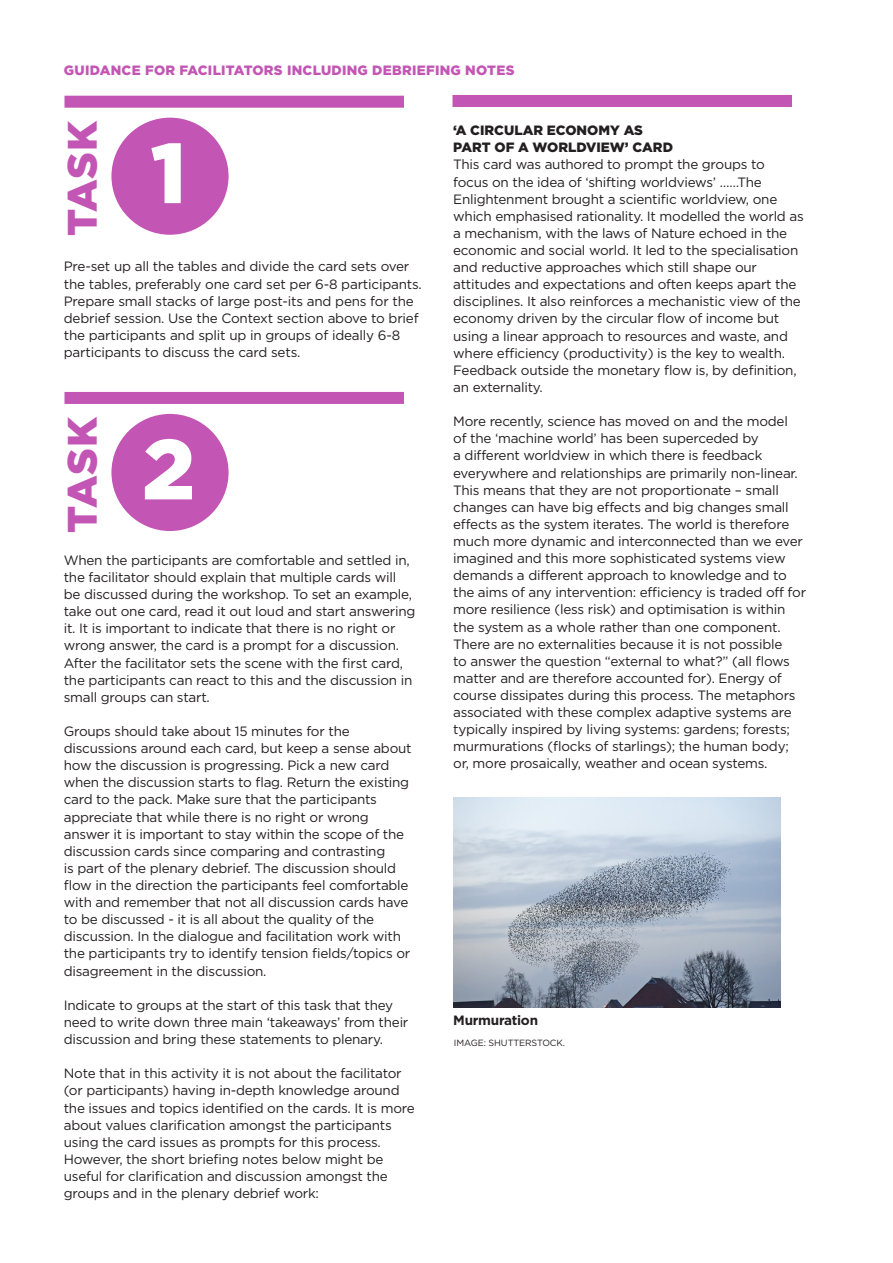
<style>
.page{position:relative;width:893px;height:1263px;background:#fff}
.page>*{position:absolute;margin:0;border:0;box-sizing:border-box;transform-origin:0 0}
.t1{font:900 85.05px "Gotham";color:#fff}
.t2{font:900 41.25px "Gotham";letter-spacing:.01em;color:#c355b4}
.t3{font:13.5px/17.1px "Gotham";letter-spacing:-.02em;color:#231f20}
.t4{font:900 13.5px "Gotham";letter-spacing:.02em;color:#c355b4}
.t5{font:900 13.5px "Gotham";color:#231f20}
.t6{font:700 13.5px "Gotham";letter-spacing:-.02em;color:#231f20}
.t7{font:9px "Gotham";letter-spacing:-.01em;color:#231f20}
</style>
<div class="page">
<div style="left:452px;top:95px;width:340px;height:12px;background:#c355b4"></div>
<div style="left:65px;top:96px;width:339px;height:12px;background:#c355b4"></div>
<div style="left:65px;top:392px;width:339px;height:12px;background:#c355b4"></div>
<div style="left:111px;top:118px;width:118px;height:117px;background:#c355b4;border-radius:50%"></div>
<div style="left:111px;top:414px;width:118px;height:117px;background:#c355b4;border-radius:50%"></div>
<img style="left:454px;top:798px;width:326px;height:210px">
<p class="t4" style="left:64px;top:62px;width:452px">GUIDANCE FOR FACILITATORS INCLUDING DEBRIEFING NOTES</p>
<p class="t2" style="left:58px;top:236px;width:117px;rotate:-90deg">TASK</p>
<p class="t1" style="left:151px;top:124px;width:37px">1</p>
<p class="t3" style="left:64px;top:258px;width:360px">Pre-set up all the tables and divide the card sets over the tables, preferably one card set per 6-8 participants.<br>Prepare small stacks of large post-its and pens for the debrief session. Use the Context section above to brief the participants and split up in groups of ideally 6-8 participants to discuss the card sets.</p>
<p class="t2" style="left:58px;top:533px;width:117px;rotate:-90deg">TASK</p>
<p class="t1" style="left:142px;top:420px;width:55px">2</p>
<p class="t3" style="left:64px;top:551px;width:353px">When the participants are comfortable and settled in, the facilitator should explain that multiple cards will be discussed during the workshop. To set an example, take out one card, read it out loud and start answering it. It is important to indicate that there is no right or wrong answer, the card is a prompt for a discussion.<br>After the facilitator sets the scene with the first card, the participants can react to this and the discussion in small groups can start.</p>
<p class="t3" style="left:64px;top:722px;width:349px">Groups should take about 15 minutes for the discussions around each card, but keep a sense about how the discussion is progressing. Pick a new card when the discussion starts to flag. Return the existing card to the pack. Make sure that the participants appreciate that while there is no right or wrong answer it is important to stay within the scope of the discussion cards since comparing and contrasting<br>is part of the plenary debrief. The discussion should flow in the direction the participants feel comfortable with and remember that not all discussion cards have to be discussed - it is all about the quality of the discussion. In the dialogue and facilitation work with the participants try to identify tension fields/topics or disagreement in the discussion.</p>
<p class="t3" style="left:64px;top:996px;width:346px">Indicate to groups at the start of this task that they need to write down three main ‘takeaways’ from their discussion and bring these statements to plenary.</p>
<p class="t3" style="left:64px;top:1065px;width:352px">Note that in this activity it is not about the facilitator (or participants) having in-depth knowledge around the issues and topics identified on the cards. It is more about values clarification amongst the participants using the card issues as prompts for this process.<br>However, the short briefing notes below might be useful for clarification and discussion amongst the groups and in the plenary debrief work:</p>
<p class="t5" style="left:453px;top:123px;width:191px">‘A CIRCULAR ECONOMY AS</p>
<p class="t5" style="left:453px;top:140px;width:221px">PART OF A WORLDVIEW’ CARD</p>
<p class="t3" style="left:453px;top:156px;width:352px">This card was authored to prompt the groups to<br>focus on the idea of ‘shifting worldviews’ ……The Enlightenment brought a scientific worldview, one which emphasised rationality. It modelled the world as a mechanism, with the laws of Nature echoed in the economic and social world. It led to the specialisation and reductive approaches which still shape our attitudes and expectations and often keeps apart the disciplines. It also reinforces a mechanistic view of the economy driven by the circular flow of income but using a linear approach to resources and waste, and where efficiency (productivity) is the key to wealth.<br>Feedback outside the monetary flow is, by definition, an externality.</p>
<p class="t3" style="left:453px;top:413px;width:354px">More recently, science has moved on and the model<br>of the ‘machine world’ has been superceded by<br>a different worldview in which there is feedback everywhere and relationships are primarily non-linear.<br>This means that they are not proportionate – small changes can have big effects and big changes small effects as the system iterates. The world is therefore much more dynamic and interconnected than we ever imagined and this more sophisticated systems view demands a different approach to knowledge and to the aims of any intervention: efficiency is traded off for more resilience (less risk) and optimisation is within the system as a whole rather than one component.<br>There are no externalities because it is not possible<br>to answer the question “external to what?” (all flows matter and are therefore accounted for). Energy of course dissipates during this process. The metaphors associated with these complex adaptive systems are typically inspired by living systems: gardens; forests; murmurations (flocks of starlings); the human body; or, more prosaically, weather and ocean systems.</p>
<p class="t6" style="left:453px;top:1013px;width:86px">Murmuration</p>
<p class="t7" style="left:454px;top:1038px;width:113px">IMAGE: SHUTTERSTOCK.</p>
</div>
